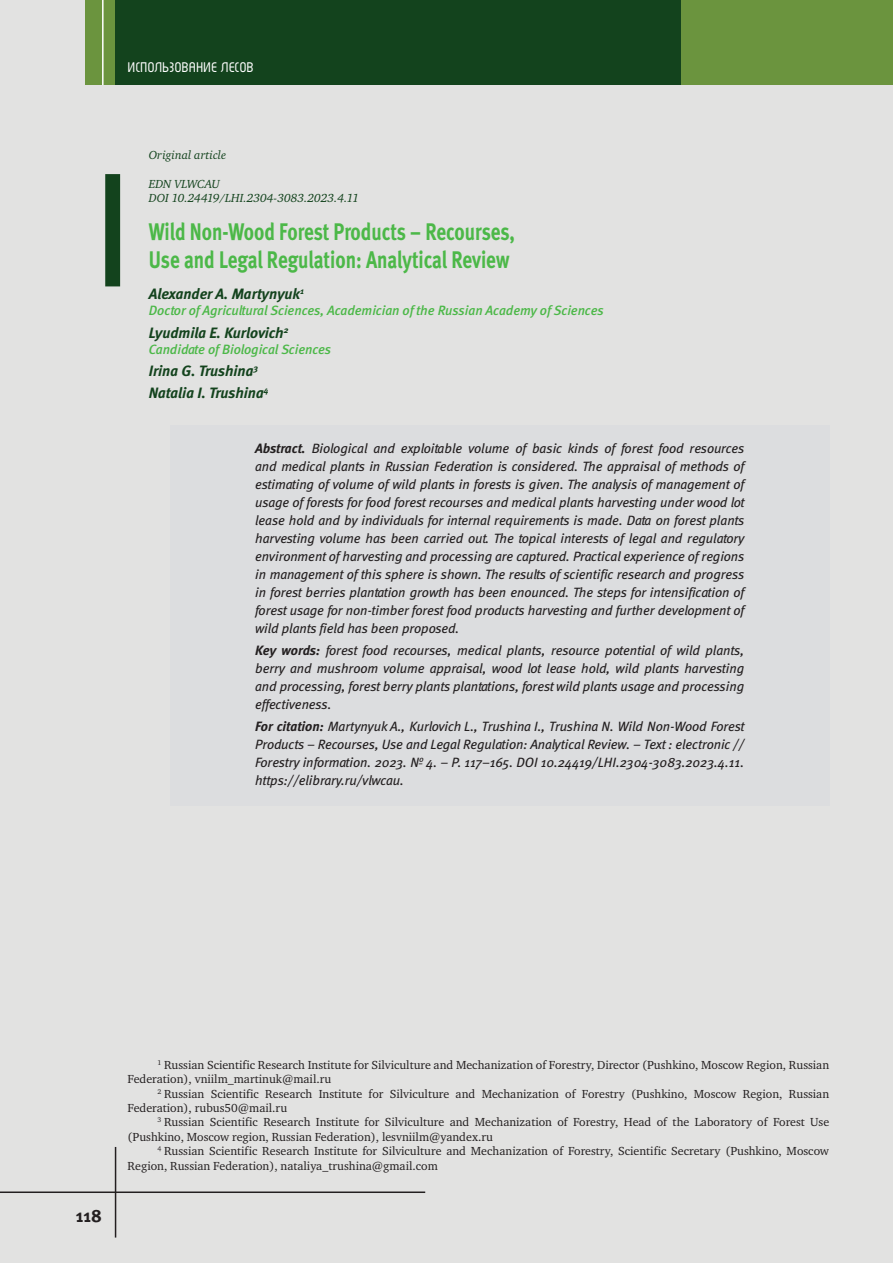
<style>
.page{position:relative;width:893px;height:1263px;background:#e2e2e1}
.page>*{position:absolute;margin:0;border:0;box-sizing:border-box;transform-origin:0 0}
.Zag_1{font:24px/28.8px "Meta Bold LFC";color:#4cb848;scale:.8 1}
.t1{font:18px "Meta Bold C";color:#231f20}
.t2{font:700 16.5px "Magic C";color:#fff}
.Zag_Avtor{font:italic 15px "Meta Bold C";color:#13431d}
.Annotaciya{font:italic 13.5px/18px "Meta Book C";letter-spacing:-.01em;color:#231f20;text-align:justify}
.Zag_Avtor_01{font:italic 13.5px "Meta Medium C";letter-spacing:-.01em;color:#4cb848}
.Primechanie{font:12px/14.4px "Charter C";color:#231f20}
.UDK{font:italic 12px "Charter C";color:#13431d}
.s1{font-family:"Meta Bold C"}
</style>
<div class="page">
<div style="left:85px;top:0;width:808px;height:85px;background:#6b943e"></div>
<div style="left:115px;top:0;width:565px;height:85px;background:#13431d"></div>
<hr style="left:102px;top:0;width:2px;height:85px;background:#fff">
<hr style="left:0;top:1191px;width:425px;height:2px;background:#231f20">
<hr style="left:115px;top:1147px;width:1px;height:90px;background:#231f20">
<div style="left:105px;top:174px;width:15px;height:112px;background:#13431d"></div>
<div style="left:170px;top:425px;width:659px;height:228px;background:#dcdddf"></div>
<div style="left:170px;top:627px;width:659px;height:102px;background:#dcdddf"></div>
<div style="left:170px;top:704px;width:659px;height:101px;background:#dcdddf"></div>
<p class="t2" style="left:128px;top:60px;width:128px">ИСПОЛЬЗОВАНИЕ ЛЕСОВ</p>
<p class="UDK" style="left:149px;top:148px;width:79px">Original аrticle</p>
<p class="UDK" style="left:149px;top:177px;width:72px">EDN VLWCAU</p>
<p class="UDK" style="left:149px;top:191px;width:212px">DOI 10.24419/LHI.2304-3083.2023.4.11</p>
<p class="Zag_1" style="left:149px;top:217px;width:459px">Wild Non-Wood Forest Products – Recourses,<br>Use and Legal Regulation: Analytical Review</p>
<p class="Zag_Avtor" style="left:149px;top:285px;width:157px">Alexander A. Martynyuk<sup>1</sup></p>
<p class="Zag_Avtor_01" style="left:149px;top:303px;width:456px">Doctor of Agricultural Sciences, Academician of the Russian Academy of Sciences</p>
<p class="Zag_Avtor" style="left:149px;top:323px;width:141px">Lyudmila E. Kurlovich<sup>2</sup></p>
<p class="Zag_Avtor_01" style="left:149px;top:341px;width:184px">Candidate of Biological Sciences</p>
<p class="Zag_Avtor" style="left:149px;top:362px;width:111px">Irina G. Trushina<sup>3</sup></p>
<p class="Zag_Avtor" style="left:149px;top:384px;width:121px">Natalia I. Trushina<sup>4</sup></p>
<p class="Annotaciya" style="left:255px;top:439px;width:491px"><span class="s1">Abstract.</span> Biological and exploitable volume of basic kinds of forest food resources and medical plants in Russian Federation is considered. The appraisal of methods of estimating of volume of wild plants in forests is given. The analysis of management of usage of forests for food forest recourses and medical plants harvesting under wood lot lease hold and by individuals for internal requirements is made. Data on forest plants harvesting volume has been carried out. The topical interests of legal and regulatory environment of harvesting and processing are captured. Practical experience of regions in management of this sphere is shown. The results of scientific research and progress in forest berries plantation growth has been enounced. The steps for intensification of forest usage for non-timber forest food products harvesting and further development of wild plants field has been proposed.</p>
<p class="Annotaciya" style="left:255px;top:641px;width:491px"><span class="s1">Key words:</span> forest food recourses, medical plants, resource potential of wild plants, berry and mushroom volume appraisal, wood lot lease hold, wild plants harvesting and processing, forest berry plants plantations, forest wild plants usage and processing effectiveness.</p>
<p class="Annotaciya" style="left:255px;top:718px;width:491px"><span class="s1">For citation:</span> Martynyuk A., Kurlovich L., Trushina I., Trushina N. Wild Non-Wood Forest Products – Recourses, Use and Legal Regulation: Analytical Review. – Text : electronic // Forestry information. 2023. № 4. – P. 117–165. DOI 10.24419/LHI.2304-3083.2023.4.11. https://elibrary.ru/vlwcau.</p>
<h2 class="t1" style="left:76px;top:1205px;width:27px">118</h2>
<p class="Primechanie" style="left:128px;top:1058px;width:703px;text-indent:30px"><sup>1</sup> Russian Scientific Research Institute for Silviculture and Mechanization of Forestry, Director (Pushkino, Moscow Region, Russian<br>Federation), vniilm_martinuk@mail.ru</p>
<p class="Primechanie" style="left:128px;top:1086px;width:703px;text-indent:30px"><sup>2</sup> Russian Scientific Research Institute for Silviculture and Mechanization of Forestry (Pushkino, Moscow Region, Russian<br>Federation), rubus50@mail.ru</p>
<p class="Primechanie" style="left:128px;top:1115px;width:703px;text-indent:30px"><sup>3</sup> Russian Scientific Research Institute for Silviculture and Mechanization of Forestry, Head of the Laboratory of Forest Use (Pushkino, Moscow region, Russian Federation), lesvniilm@yandex.ru</p>
<p class="Primechanie" style="left:128px;top:1144px;width:703px;text-indent:30px"><sup>4</sup> Russian Scientific Research Institute for Silviculture and Mechanization of Forestry, Scientific Secretary (Pushkino, Moscow<br>Region, Russian Federation), nataliya_trushina@gmail.com</p>
</div>
